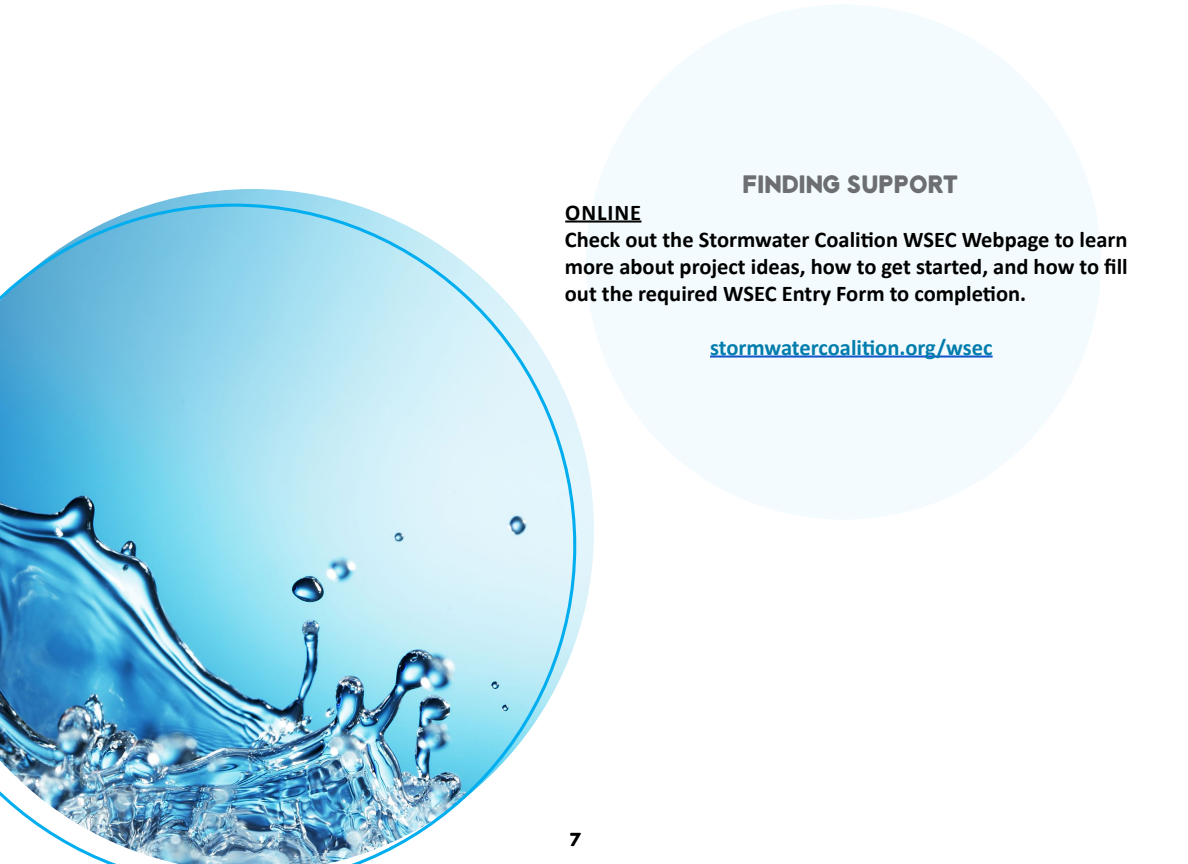
<style>
.page{position:relative;width:1188px;height:864px;background:#fff}
.page>*{position:absolute;margin:0;border:0;box-sizing:border-box;transform-origin:0 0}
.t1{font:900 24px "Sonder Sans";color:#6d6e71}
.t2{font:700 22.5px/27px "Calibri";color:#000}
.t3{font:700 22.5px "Calibri";color:#007dac}
.t4{font:900 18px "Sonder Sans";color:#000}
</style>
<div class="page">
<svg style="left:594px;top:5px;width:507px;height:514px;fill:#f3fbfe"></svg>
<hr style="left:565px;top:220px;width:76px;height:3px;background:#000">
<hr style="left:710px;top:355px;width:283px;height:3px;background:#15c">
<img style="left:152px;top:189px;width:442px;height:451px">
<img style="left:0;top:204px;width:576px;height:660px">
<p class="t1" style="left:743px;top:173px;width:218px">FINDING SUPPORT</p>
<p class="t2" style="left:565px;top:198px;width:565px">ONLINE<br>Check out the Stormwater Coalition WSEC Webpage to learn more about project ideas, how to get started, and how to fill out the required WSEC Entry Form to completion.</p>
<p class="t3" style="left:710px;top:333px;width:284px">stormwatercoalition.org/wsec</p>
<p class="t4" style="left:569px;top:831px;width:14px">7</p>
</div>
